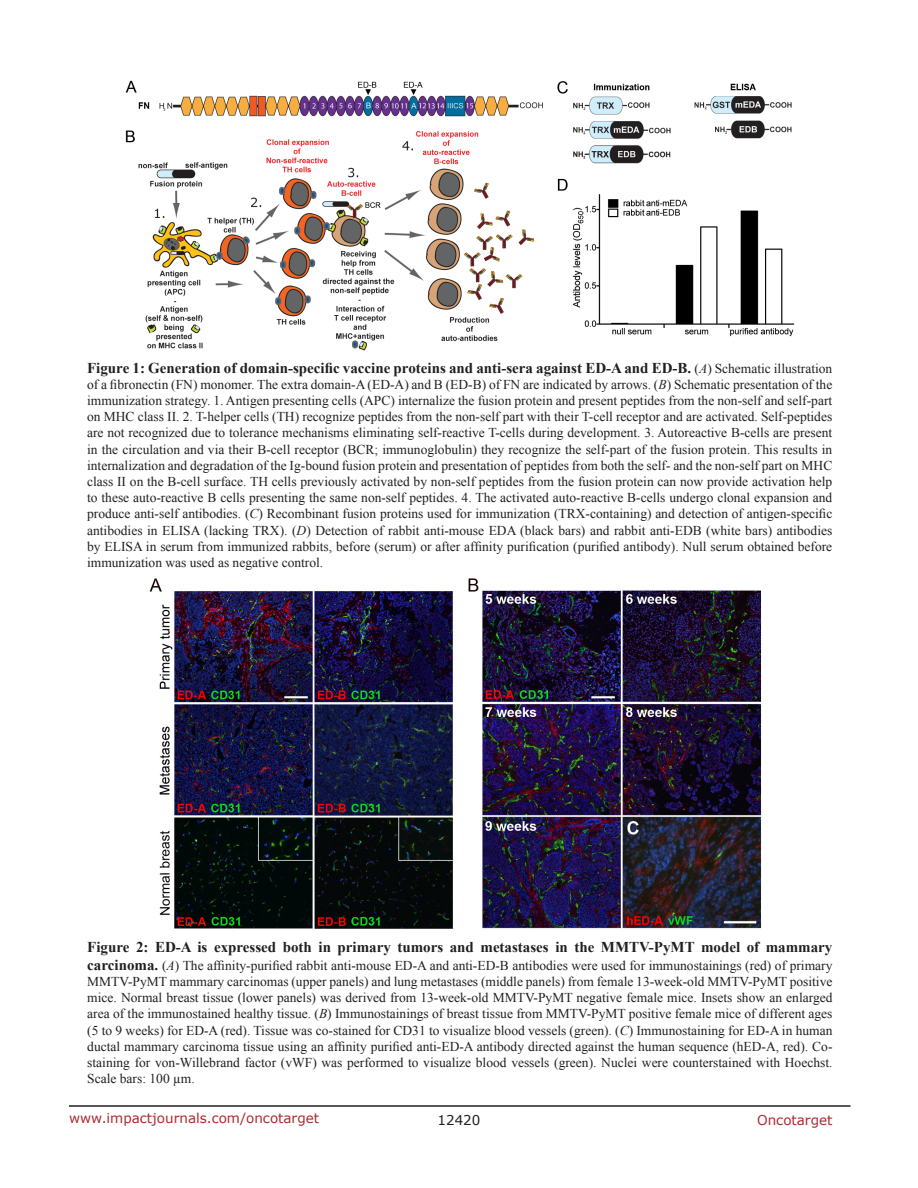
<style>
.page{position:relative;width:918px;height:1188px;background:#fff}
.page>*{position:absolute;margin:0;border:0;box-sizing:border-box;transform-origin:0 0}
.FigureText{font:700 15px "Times New Roman";color:#221f22}
.FigureText-2{font:13.5px/16.2px "Times New Roman";color:#221f22;text-align:justify}
.t1{font:13.5px "Verdana";color:#ac2b31}
.t2{font:13.5px "Verdana";color:#221f22}
.s1{font-weight:400;font-size:13.5px}
.s2{font-weight:400;font-style:italic;font-size:13.5px}
.s3{font-style:italic}
.s4{font-weight:700;font-size:15px}
</style>
<div class="page">
<hr style="left:69px;top:1105px;width:781px;height:2px;background:#231f20">
<img style="left:149px;top:578px;width:612px;height:351px">
<img style="left:125px;top:80px;width:670px;height:271px">
<p class="FigureText" style="left:87px;top:357px;width:747px">Figure 1: Generation of domain-specific vaccine proteins and anti-sera against ED-A and ED-B. <span class="s1">(</span><span class="s2">A</span><span class="s1">) Schematic illustration</span></p>
<p class="FigureText-2" style="left:87px;top:376px;width:747px">of a fibronectin (FN) monomer. The extra domain-A (ED-A) and B (ED-B) of FN are indicated by arrows. (<span class="s3">B</span>) Schematic presentation of the immunization strategy. 1. Antigen presenting cells (APC) internalize the fusion protein and present peptides from the non-self and self-part on MHC class II. 2. T-helper cells (TH) recognize peptides from the non-self part with their T-cell receptor and are activated. Self-peptides are not recognized due to tolerance mechanisms eliminating self-reactive T-cells during development. 3. Autoreactive B-cells are present in the circulation and via their B-cell receptor (BCR; immunoglobulin) they recognize the self-part of the fusion protein. This results in internalization and degradation of the Ig-bound fusion protein and presentation of peptides from both the self- and the non-self part on MHC class II on the B-cell surface. TH cells previously activated by non-self peptides from the fusion protein can now provide activation help to these auto-reactive B cells presenting the same non-self peptides. 4. The activated auto-reactive B-cells undergo clonal expansion and produce anti-self antibodies. (<span class="s3">C</span>) Recombinant fusion proteins used for immunization (TRX-containing) and detection of antigen-specific antibodies in ELISA (lacking TRX). (<span class="s3">D</span>) Detection of rabbit anti-mouse EDA (black bars) and rabbit anti-EDB (white bars) antibodies by ELISA in serum from immunized rabbits, before (serum) or after affinity purification (purified antibody). Null serum obtained before immunization was used as negative control.</p>
<p class="FigureText" style="left:87px;top:936px;width:747px">Figure 2: ED-A is expressed both in primary tumors and metastases in the MMTV-PyMT model of mammary</p>
<p class="FigureText-2" style="left:87px;top:957px;width:747px"><span class="s4">carcinoma.</span> (<span class="s3">A</span>) The affinity-purified rabbit anti-mouse ED-A and anti-ED-B antibodies were used for immunostainings (red) of primary MMTV-PyMT mammary carcinomas (upper panels) and lung metastases (middle panels) from female 13-week-old MMTV-PyMT positive mice. Normal breast tissue (lower panels) was derived from 13-week-old MMTV-PyMT negative female mice. Insets show an enlarged area of the immunostained healthy tissue. (<span class="s3">B</span>) Immunostainings of breast tissue from MMTV-PyMT positive female mice of different ages (5 to 9 weeks) for ED-A (red). Tissue was co-stained for CD31 to visualize blood vessels (green). (<span class="s3">C</span>) Immunostaining for ED-A in human ductal mammary carcinoma tissue using an affinity purified anti-ED-A antibody directed against the human sequence (hED-A, red). Co&shy;staining for von-Willebrand factor (vWF) was performed to visualize blood vessels (green). Nuclei were counterstained with Hoechst.<br>Scale bars: 100 µm.</p>
<p class="t1" style="left:69px;top:1109px;width:252px">www.impactjournals.com/oncotarget</p>
<p class="t2" style="left:438px;top:1111px;width:44px">12420</p>
<p class="t1" style="left:757px;top:1111px;width:77px">Oncotarget</p>
</div>
